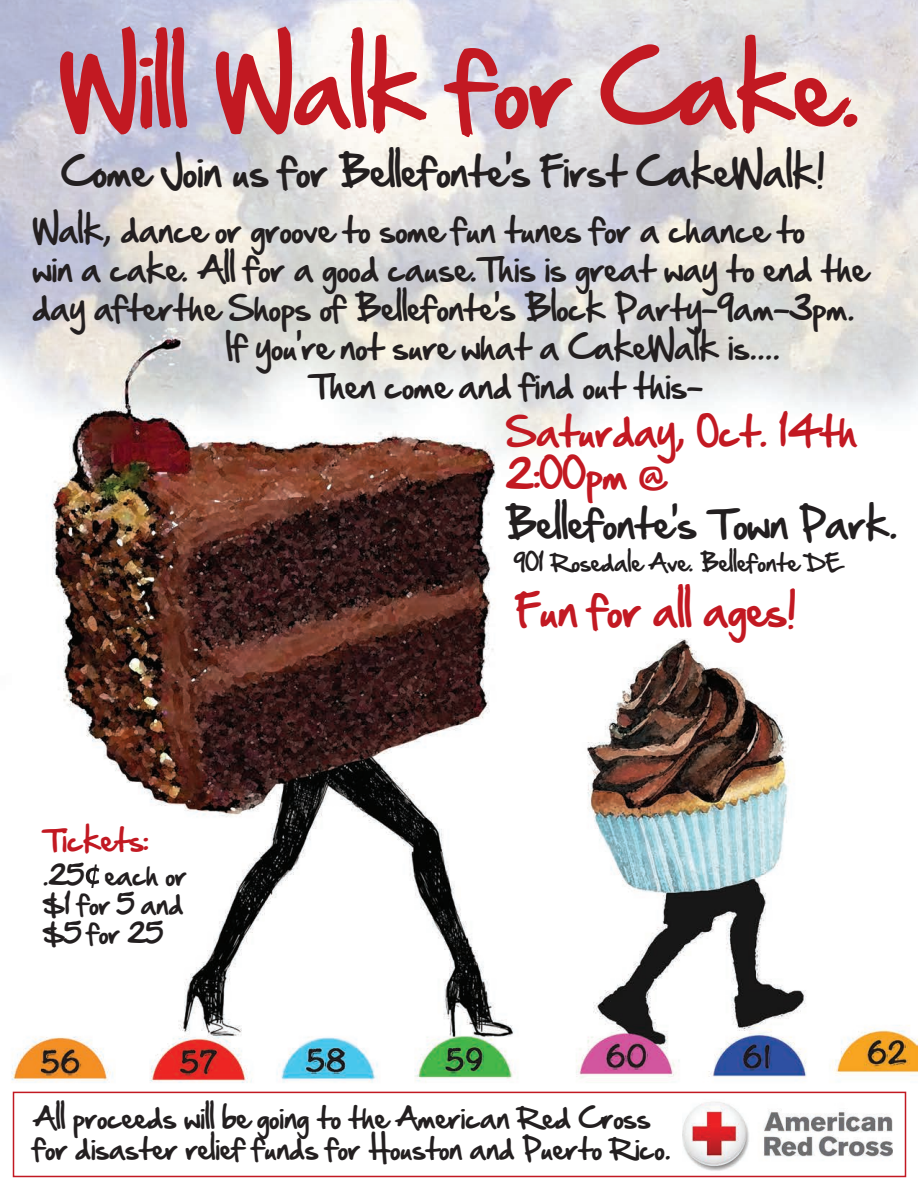
<style>
.page{position:relative;width:918px;height:1188px;background:#fff}
.page>*{position:absolute;margin:0;border:0;box-sizing:border-box;transform-origin:0 0}
.t1{font:90.15px "Hand Of Sean";color:#c21922}
.t2{font:38.85px "Hand Of Sean";color:#c21922}
.t3{font:36px "Hand Of Sean";color:#231f20}
.t4{font:36px/43.2px "Hand Of Sean";color:#c21922}
.t5{font:30.15px "Hand Of Sean";color:#231f20}
.t6{font:27.45px "Hand Of Sean";color:#c21922}
.t7{font:25.65px/30.8px "Hand Of Sean";color:#231f20}
.t8{font:24.15px/29.1px "Hand Of Sean";color:#231f20}
.t9{font:21.15px "Hand Of Sean";color:#231f20}
</style>
<div class="page">
<img style="left:0;top:0;width:918px;height:1178px">
<img style="left:682px;top:1095px;width:210px;height:83px">
<div style="left:13px;top:1092px;width:893px;height:85px;border:2px solid #c21922"></div>
<svg style="left:86px;top:864px;width:13px;height:24px"></svg>
<h1 class="t1" style="left:60px;top:8px;width:804px">Will Walk for Cake.</h1>
<p class="t3" style="left:62px;top:140px;width:766px">Come Join us for Bellefonte’s First CakeWalk!</p>
<p class="t5" style="left:33px;top:203px;width:774px">Walk, dance or groove to some fun tunes for a chance to</p>
<p class="t5" style="left:33px;top:242px;width:836px">win a cake. All for a good cause.This is great way to end the</p>
<p class="t5" style="left:33px;top:281px;width:824px">day afterthe Shops of Bellefonte’s Block Party-9am-3pm.</p>
<p class="t5" style="left:226px;top:320px;width:556px">If you’re not sure what a CakeWalk is....</p>
<p class="t5" style="left:309px;top:359px;width:395px">Then come and find out this-</p>
<p class="t4" style="left:506px;top:410px;width:353px">Saturday, Oct. 14th<br>2:00pm @</p>
<p class="t3" style="left:506px;top:491px;width:394px">Bellefonte’s Town Park.</p>
<p class="t9" style="left:514px;top:543px;width:329px">901 Rosedale Ave. Bellefonte DE</p>
<p class="t6" style="left:43px;top:815px;width:107px">Tickets:</p>
<p class="t8" style="left:43px;top:861px;width:146px">.25 each or $1 for 5 and $5 for 25</p>
<p class="t2" style="left:517px;top:575px;width:282px">Fun for all ages!</p>
<p class="t7" style="left:34px;top:1102px;width:639px">All proceeds will be going to the American Red Cross for disaster relief funds for Houston and Puerto Rico.</p>
</div>
